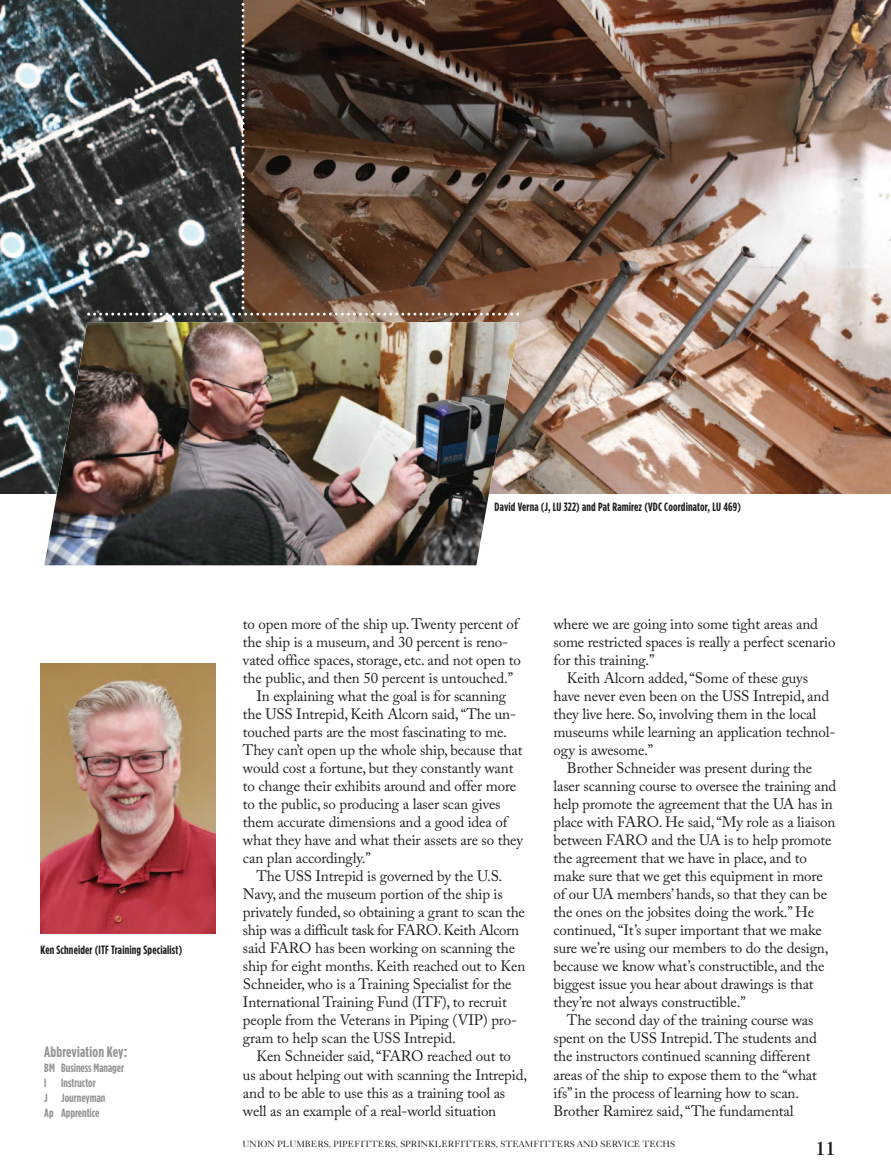
<style>
.page{position:relative;width:891px;height:1175px;background:#fff}
.page>*{position:absolute;margin:0;border:0;box-sizing:border-box;transform-origin:0 0}
.t1{font:18px "Caslon Three";color:#231f20}
.t2{font:15px/18px "Adobe Caslon Pro";letter-spacing:-.01em;color:#231f20}
.t3{font:700 15px "Gotham Condensed";letter-spacing:.015em;color:#939598}
.t4{font:700 12px "Gotham Condensed";letter-spacing:.015em;color:#231f20}
.t5{font:700 12px "Gotham Condensed";color:#939598}
.t6{font:9px "Caslon Five Forty";color:#231f20}
</style>
<div class="page">
<img style="left:0;top:0;width:243px;height:493px">
<img style="left:40px;top:663px;width:176px;height:270px">
<img style="left:243px;top:0;width:648px;height:493px">
<img style="left:44px;top:322px;width:475px;height:243px">
<svg style="left:87px;top:0;width:432px;height:316px"></svg>
<p class="t4" style="left:40px;top:945px;width:143px">Ken Schneider (ITF Training Specialist)</p>
<p class="t3" style="left:44px;top:1046px;width:84px">Abbreviation Key:</p>
<p class="t5" style="left:44px;top:1063px;width:81px">BM Business Manager</p>
<p class="t5" style="left:44px;top:1078px;width:53px">I Instructor</p>
<p class="t5" style="left:44px;top:1093px;width:63px">J Journeyman</p>
<p class="t5" style="left:44px;top:1108px;width:57px">Ap Apprentice</p>
<p class="t4" style="left:495px;top:502px;width:248px">David Verna (J, LU 322) and Pat Ramirez (VDC Coordinator, LU 469)</p>
<p class="t2" style="left:243px;top:617px;width:280px">to open more of the ship up. Twenty percent of the ship is a museum, and 30 percent is reno&shy;vated office spaces, storage, etc. and not open to the public, and then 50 percent is untouched.”</p>
<p class="t2" style="left:243px;top:689px;width:282px;text-indent:14px">In explaining what the goal is for scanning the USS Intrepid, Keith Alcorn said, “The un&shy;touched parts are the most fascinating to me.<br>They can’t open up the whole ship, because that would cost a fortune, but they constantly want to change their exhibits around and offer more to the public, so producing a laser scan gives them accurate dimensions and a good idea of what they have and what their assets are so they can plan accordingly.”</p>
<p class="t2" style="left:243px;top:869px;width:284px;text-indent:14px">The USS Intrepid is governed by the U.S.<br>Navy, and the museum portion of the ship is privately funded, so obtaining a grant to scan the ship was a difficult task for FARO. Keith Alcorn said FARO has been working on scanning the ship for eight months. Keith reached out to Ken Schneider, who is a Training Specialist for the International Training Fund (ITF), to recruit people from the Veterans in Piping (VIP) pro&shy;gram to help scan the USS Intrepid.</p>
<p class="t2" style="left:243px;top:1049px;width:286px;text-indent:14px">Ken Schneider said, “FARO reached out to us about helping out with scanning the Intrepid, and to be able to use this as a training tool as well as an example of a real-world situation</p>
<p class="t2" style="left:553px;top:617px;width:283px">where we are going into some tight areas and some restricted spaces is really a perfect scenario for this training.”</p>
<p class="t2" style="left:553px;top:671px;width:284px;text-indent:14px">Keith Alcorn added, “Some of these guys have never even been on the USS Intrepid, and they live here. So, involving them in the local museums while learning an application technol&shy;ogy is awesome.”</p>
<p class="t2" style="left:553px;top:761px;width:284px;text-indent:14px">Brother Schneider was present during the laser scanning course to oversee the training and help promote the agreement that the UA has in place with FARO. He said, “My role as a liaison between FARO and the UA is to help promote the agreement that we have in place, and to make sure that we get this equipment in more of our UA members’ hands, so that they can be the ones on the jobsites doing the work.” He continued, “It’s super important that we make sure we’re using our members to do the design, because we know what’s constructible, and the biggest issue you hear about drawings is that they’re not always constructible.”</p>
<p class="t2" style="left:553px;top:1013px;width:265px;text-indent:14px">The second day of the training course was spent on the USS Intrepid. The students and the instructors continued scanning different areas of the ship to expose them to the “what ifs” in the process of learning how to scan.<br>Brother Ramirez said, “The fundamental</p>
<p class="t6" style="left:243px;top:1140px;width:434px">UNION PLUMBERS, PIPEFITTERS, SPRINKLERFITTERS, STEAMFITTERS AND SERVICE TECHS</p>
<p class="t1" style="left:815px;top:1141px;width:22px">11</p>
</div>
